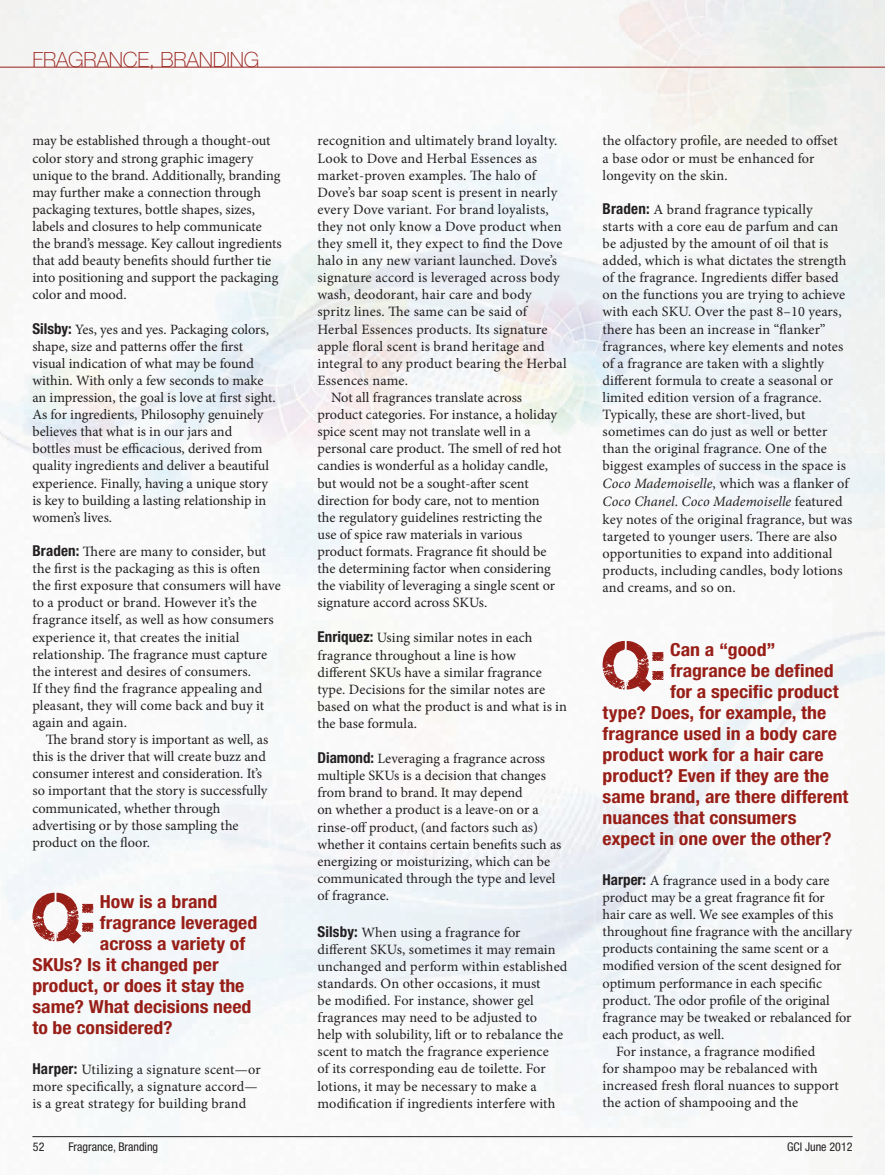
<style>
.page{position:relative;width:885px;height:1175px;background:#fff}
.page>*{position:absolute;margin:0;border:0;box-sizing:border-box;transform-origin:0 0}
.t1{font:100 21px "Helvetica Neue LT Std";letter-spacing:-.01em;color:#981f18}
.t2{font:700 condensed 18px "Helvetica Neue LT Std";color:#981f18;scale:1.1 1}
.t3{font:14.25px/17.1px "Minion Pro";letter-spacing:.005em;color:#231f20}
.t4{font:condensed 12px "Helvetica Neue LT Std";color:#231f20}
.s1{font-family:"Helvetica Neue LT Std";font-weight:700;font-stretch:condensed;font-size:15px}
.s2{font-style:italic}
</style>
<div class="page">
<hr style="left:32px;top:1136px;width:820px;height:1px;background:#231f20">
<hr style="left:0;top:67px;width:884px;height:1px;background:#981f18">
<svg style="left:32px;top:892px;width:61px;height:51px"></svg>
<svg style="left:602px;top:641px;width:61px;height:51px"></svg>
<h1 class="t1" style="left:32px;top:47px;width:228px">FRAGRANCE, BRANDING</h1>
<p class="t3" style="left:32px;top:132px;width:251px">may be established through a thought-out color story and strong graphic imagery unique to the brand. Additionally, branding may further make a connection through packaging textures, bottle shapes, sizes, labels and closures to help communicate the brand’s message. Key callout ingredients that add beauty benefits should further tie into positioning and support the packaging color and mood.</p>
<p class="t3" style="left:32px;top:320px;width:245px"><span class="s1">Silsby:</span> Yes, yes and yes. Packaging colors, shape, size and patterns offer the first visual indication of what may be found within. With only a few seconds to make an impression, the goal is love at first sight.<br>As for ingredients, Philosophy genuinely believes that what is in our jars and<br>bottles must be efficacious, derived from quality ingredients and deliver a beautiful experience. Finally, having a unique story is key to building a lasting relationship in women’s lives.</p>
<p class="t3" style="left:32px;top:543px;width:250px"><span class="s1">Braden:</span> There are many to consider, but the first is the packaging as this is often the first exposure that consumers will have to a product or brand. However it’s the fragrance itself, as well as how consumers experience it, that creates the initial relationship. The fragrance must capture the interest and desires of consumers.<br>If they find the fragrance appealing and pleasant, they will come back and buy it again and again.</p>
<p class="t3" style="left:32px;top:731px;width:237px;text-indent:13px">The brand story is important as well, as this is the driver that will create buzz and consumer interest and consideration. It’s so important that the story is successfully communicated, whether through advertising or by those sampling the product on the floor.</p>
<p class="t2" style="left:100px;top:890px;width:108px">How is a brand</p>
<p class="t2" style="left:100px;top:911px;width:144px">fragrance leveraged</p>
<p class="t2" style="left:100px;top:932px;width:134px">across a variety of</p>
<p class="t2" style="left:32px;top:953px;width:171px">SKUs? Is it changed per</p>
<p class="t2" style="left:32px;top:974px;width:194px">product, or does it stay the</p>
<p class="t2" style="left:32px;top:995px;width:201px">same? What decisions need</p>
<p class="t2" style="left:32px;top:1016px;width:129px">to be considered?</p>
<p class="t3" style="left:32px;top:1060px;width:230px"><span class="s1">Harper:</span> Utilizing a signature scent—or more specifically, a signature accord— is a great strategy for building brand</p>
<p class="t3" style="left:317px;top:132px;width:241px">recognition and ultimately brand loyalty.</p>
<p class="t3" style="left:317px;top:149px;width:221px">Look to Dove and Herbal Essences as</p>
<p class="t3" style="left:317px;top:167px;width:220px">market-proven examples. The halo of</p>
<p class="t3" style="left:317px;top:184px;width:241px">Dove’s bar soap scent is present in nearly</p>
<p class="t3" style="left:317px;top:201px;width:233px">every Dove variant. For brand loyalists,</p>
<p class="t3" style="left:317px;top:218px;width:245px">they not only know a Dove product when</p>
<p class="t3" style="left:317px;top:235px;width:246px">they smell it, they expect to find the Dove</p>
<p class="t3" style="left:317px;top:252px;width:241px">halo in any new variant launched. Dove’s</p>
<p class="t3" style="left:317px;top:269px;width:243px">signature accord is leveraged across body</p>
<p class="t3" style="left:317px;top:286px;width:215px">wash, deodorant, hair care and body</p>
<p class="t3" style="left:317px;top:303px;width:211px">spritz lines. The same can be said of</p>
<p class="t3" style="left:317px;top:320px;width:231px">Herbal Essences products. Its signature</p>
<p class="t3" style="left:317px;top:338px;width:229px">apple floral scent is brand heritage and</p>
<p class="t3" style="left:317px;top:355px;width:251px">integral to any product bearing the Herbal</p>
<p class="t3" style="left:317px;top:372px;width:92px">Essences name.</p>
<p class="t3" style="left:331px;top:389px;width:192px">Not all fragrances translate across</p>
<p class="t3" style="left:317px;top:406px;width:241px">product categories. For instance, a holiday</p>
<p class="t3" style="left:317px;top:423px;width:215px">spice scent may not translate well in a</p>
<p class="t3" style="left:317px;top:440px;width:245px">personal care product. The smell of red hot</p>
<p class="t3" style="left:317px;top:457px;width:232px">candies is wonderful as a holiday candle,</p>
<p class="t3" style="left:317px;top:474px;width:213px">but would not be a sought-after scent</p>
<p class="t3" style="left:317px;top:491px;width:224px">direction for body care, not to mention</p>
<p class="t3" style="left:317px;top:509px;width:226px">the regulatory guidelines restricting the</p>
<p class="t3" style="left:317px;top:526px;width:206px">use of spice raw materials in various</p>
<p class="t3" style="left:317px;top:543px;width:230px">product formats. Fragrance fit should be</p>
<p class="t3" style="left:317px;top:560px;width:235px">the determining factor when considering</p>
<p class="t3" style="left:317px;top:577px;width:239px">the viability of leveraging a single scent or</p>
<p class="t3" style="left:317px;top:594px;width:171px">signature accord across SKUs.</p>
<p class="t3" style="left:317px;top:629px;width:251px"><span class="s1">Enriquez:</span> Using similar notes in each fragrance throughout a line is how different SKUs have a similar fragrance type. Decisions for the similar notes are based on what the product is and what is in the base formula.</p>
<p class="t3" style="left:317px;top:750px;width:245px"><span class="s1">Diamond:</span> Leveraging a fragrance across multiple SKUs is a decision that changes from brand to brand. It may depend<br>on whether a product is a leave-on or a rinse-off product, (and factors such as) whether it contains certain benefits such as energizing or moisturizing, which can be communicated through the type and level of fragrance.</p>
<p class="t3" style="left:317px;top:923px;width:251px"><span class="s1">Silsby:</span> When using a fragrance for different SKUs, sometimes it may remain unchanged and perform within established standards. On other occasions, it must<br>be modified. For instance, shower gel fragrances may need to be adjusted to<br>help with solubility, lift or to rebalance the scent to match the fragrance experience<br>of its corresponding eau de toilette. For lotions, it may be necessary to make a modification if ingredients interfere with</p>
<p class="t3" style="left:602px;top:132px;width:236px">the olfactory profile, are needed to offset a base odor or must be enhanced for longevity on the skin.</p>
<p class="t3" style="left:602px;top:201px;width:251px"><span class="s1">Braden:</span> A brand fragrance typically<br>starts with a core eau de parfum and can be adjusted by the amount of oil that is added, which is what dictates the strength of the fragrance. Ingredients differ based on the functions you are trying to achieve with each SKU. Over the past 8–10 years, there has been an increase in “flanker” fragrances, where key elements and notes of a fragrance are taken with a slightly different formula to create a seasonal or limited edition version of a fragrance.<br>Typically, these are short-lived, but sometimes can do just as well or better than the original fragrance. One of the biggest examples of success in the space is <span class="s2">Coco Mademoiselle</span>, which was a flanker of <span class="s2">Coco Chanel</span>. <span class="s2">Coco Mademoiselle</span> featured key notes of the original fragrance, but was targeted to younger users. There are also opportunities to expand into additional products, including candles, body lotions and creams, and so on.</p>
<p class="t2" style="left:670px;top:638px;width:97px">Can a “good”</p>
<p class="t2" style="left:670px;top:659px;width:150px">fragrance be defined</p>
<p class="t2" style="left:670px;top:680px;width:155px">for a specific product</p>
<p class="t2" style="left:602px;top:701px;width:205px">type? Does, for example, the</p>
<p class="t2" style="left:602px;top:722px;width:214px">fragrance used in a body care</p>
<p class="t2" style="left:602px;top:743px;width:202px">product work for a hair care</p>
<p class="t2" style="left:602px;top:764px;width:207px">product? Even if they are the</p>
<p class="t2" style="left:602px;top:785px;width:225px">same brand, are there different</p>
<p class="t2" style="left:602px;top:806px;width:178px">nuances that consumers</p>
<p class="t2" style="left:602px;top:827px;width:210px">expect in one over the other?</p>
<p class="t3" style="left:602px;top:872px;width:228px"><span class="s1">Harper:</span> A fragrance used in a body care</p>
<p class="t3" style="left:602px;top:889px;width:224px">product may be a great fragrance fit for</p>
<p class="t3" style="left:602px;top:906px;width:232px">hair care as well. We see examples of this</p>
<p class="t3" style="left:602px;top:923px;width:251px">throughout fine fragrance with the ancillary</p>
<p class="t3" style="left:602px;top:940px;width:227px">products containing the same scent or a</p>
<p class="t3" style="left:602px;top:957px;width:240px">modified version of the scent designed for</p>
<p class="t3" style="left:602px;top:974px;width:221px">optimum performance in each specific</p>
<p class="t3" style="left:602px;top:991px;width:229px">product. The odor profile of the original</p>
<p class="t3" style="left:602px;top:1008px;width:250px">fragrance may be tweaked or rebalanced for</p>
<p class="t3" style="left:602px;top:1025px;width:123px">each product, as well.</p>
<p class="t3" style="left:616px;top:1043px;width:201px">For instance, a fragrance modified</p>
<p class="t3" style="left:602px;top:1060px;width:216px">for shampoo may be rebalanced with</p>
<p class="t3" style="left:602px;top:1077px;width:238px">increased fresh floral nuances to support</p>
<p class="t3" style="left:602px;top:1094px;width:197px">the action of shampooing and the</p>
<p class="t4" style="left:33px;top:1139px;width:13px">52</p>
<p class="t4" style="left:68px;top:1139px;width:91px">Fragrance, Branding</p>
<p class="t4" style="left:786px;top:1139px;width:67px">GCI June 2012</p>
</div>
